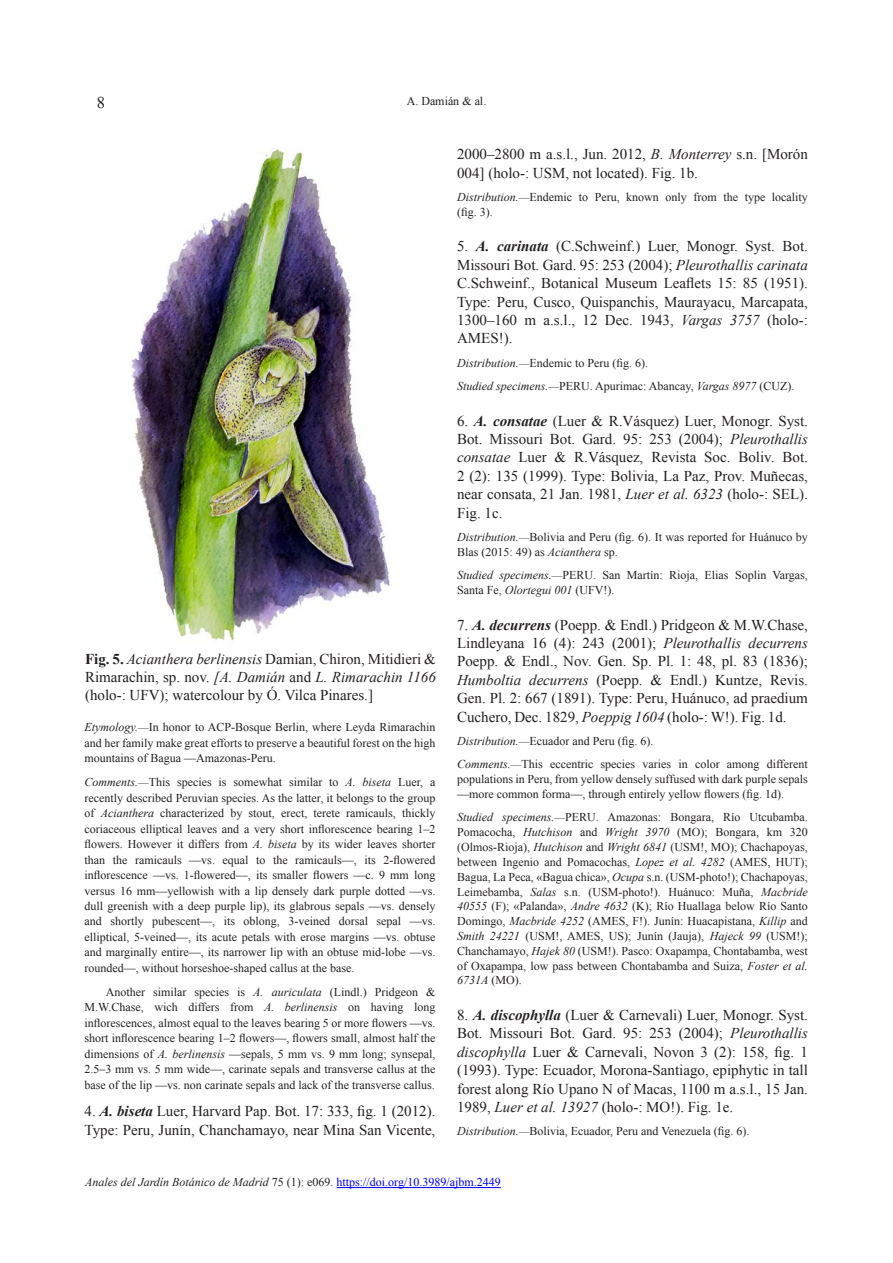
<style>
.page{position:relative;width:893px;height:1263px;background:#fff}
.page>*{position:absolute;margin:0;border:0;box-sizing:border-box;transform-origin:0 0}
.t1{font:16.5px "Times New Roman";color:#231f20}
.nombre_aceptado{font:15px/18.5px "Times New Roman";color:#231f20;text-align:justify}
.Titulo_articulo{font:15px/18px "Times New Roman";color:#231f20;text-align:justify}
.observaciones{font:12px/15.5px "Times New Roman";color:#231f20;text-align:justify}
.observaciones_ult{font:12px/14.9px "Times New Roman";color:#231f20}
.Parrafo_agradecimien{font:12px/15.5px "Times New Roman";color:#231f20;text-align:justify}
.t2{font:12px "Times New Roman";color:#00f}
.observaciones_ult-2{font:italic 12px "Times New Roman";color:#231f20}
.s1{font-weight:700}
.s2{font-style:italic}
.s3{font-weight:700;font-style:italic}
.s4{font-style:normal}
.s5{font-style:italic;color:#231f20}
.s6{color:#231f20}
</style>
<div class="page">
<hr style="left:337px;top:1187px;width:164px;height:1px;background:#00f">
<img style="left:131px;top:149px;width:265px;height:495px">
<h1 class="t1" style="left:97px;top:91px;width:10px">8</h1>
<p class="observaciones" style="left:407px;top:93px;width:81px">A. Damián &amp; al.</p>
<p class="Titulo_articulo" style="left:85px;top:649px;width:352px"><span class="s1">Fig. 5.</span> <span class="s2">Acianthera berlinensis</span> Damian, Chiron, Mitidieri &amp; Rimarachin, sp. nov. <span class="s2">[A. Damián</span> and <span class="s2">L. Rimarachin 1166 </span>(holo-: UFV); watercolour by Ó. Vilca Pinares.]</p>
<p class="observaciones" style="left:85px;top:719px;width:352px"><span class="s2">Etymology.—</span>In honor to ACP-Bosque Berlin, where Leyda Rimarachin and her family make great efforts to preserve a beautiful forest on the high mountains of Bagua —Amazonas-Peru.</p>
<p class="observaciones" style="left:85px;top:774px;width:352px"><span class="s2">Comments.—</span>This species is somewhat similar to <span class="s2">A. biseta</span> Luer, a recently described Peruvian species. As the latter, it belongs to the group of <span class="s2">Acianthera</span> characterized by stout, erect, terete ramicauls, thickly coriaceous elliptical leaves and a very short inflorescence bearing 1–2 flowers. However it differs from <span class="s2">A. biseta</span> by its wider leaves shorter than the ramicauls —vs. equal to the ramicauls—, its 2-flowered inflorescence —vs. 1-flowered—, its smaller flowers —c. 9 mm long versus 16 mm—yellowish with a lip densely dark purple dotted —vs. dull greenish with a deep purple lip), its glabrous sepals —vs. densely and shortly pubescent—, its oblong, 3-veined dorsal sepal —vs. elliptical, 5-veined—, its acute petals with erose margins —vs. obtuse and marginally entire—, its narrower lip with an obtuse mid-lobe —vs. rounded—, without horseshoe-shaped callus at the base.</p>
<p class="Parrafo_agradecimien" style="left:85px;top:984px;width:352px;text-indent:21px">Another similar species is <span class="s2">A. auriculata</span> (Lindl.) Pridgeon &amp; M.W.Chase, wich differs from <span class="s2">A. berlinensis</span> on having long inflorescences, almost equal to the leaves bearing 5 or more flowers —vs. short inflorescence bearing 1–2 flowers—, flowers small, almost half the dimensions of <span class="s2">A. berlinensis</span> —sepals, 5 mm vs. 9 mm long; synsepal, 2.5–3 mm vs. 5 mm wide—, carinate sepals and transverse callus at the base of the lip —vs. non carinate sepals and lack of the transverse callus.</p>
<p class="nombre_aceptado" style="left:85px;top:1101px;width:352px;line-height:19px">4. <span class="s3">A. biseta</span> Luer, Harvard Pap. Bot. 17: 333, fig. 1 (2012).<br>Type: Peru, Junín, Chanchamayo, near Mina San Vicente,</p>
<p class="nombre_aceptado" style="left:457px;top:145px;width:352px">2000–2800 m a.s.l., Jun. 2012, <span class="s2">B. Monterrey</span> s.n. [Morón<br>004] (holo-: USM, not located). Fig. 1b.</p>
<p class="observaciones_ult" style="left:457px;top:189px;width:352px"><span class="s2">Distribution.—</span>Endemic to Peru, known only from the type locality (fig. 3).</p>
<p class="nombre_aceptado" style="left:457px;top:237px;width:352px">5. <span class="s3">A. carinata</span> (C.Schweinf.) Luer, Monogr. Syst. Bot.<br>Missouri Bot. Gard. 95: 253 (2004); <span class="s2">Pleurothallis carinata </span>C.Schweinf., Botanical Museum Leaflets 15: 85 (1951).<br>Type: Peru, Cusco, Quispanchis, Maurayacu, Marcapata, 1300–160 m a.s.l., 12 Dec. 1943, <span class="s2">Vargas 3757</span> (holo-:<br>AMES!).</p>
<p class="observaciones" style="left:457px;top:355px;width:193px"><span class="s2">Distribution.—</span>Endemic to Peru (fig. 6).</p>
<p class="observaciones_ult-2" style="left:457px;top:378px;width:339px">Studied specimens.—<span class="s4">PERU. Apurimac: Abancay,</span> Vargas 8977 <span class="s4">(CUZ).</span></p>
<p class="nombre_aceptado" style="left:457px;top:411px;width:352px">6. <span class="s3">A. consatae</span> (Luer &amp; R.Vásquez) Luer, Monogr. Syst.<br>Bot. Missouri Bot. Gard. 95: 253 (2004); <span class="s2">Pleurothallis consatae</span> Luer &amp; R.Vásquez, Revista Soc. Boliv. Bot.<br>2 (2): 135 (1999). Type: Bolivia, La Paz, Prov. Muñecas, near consata, 21 Jan. 1981, <span class="s2">Luer et al. 6323</span> (holo-: SEL).<br>Fig. 1c.</p>
<p class="observaciones" style="left:457px;top:529px;width:352px;line-height:14.9px"><span class="s2">Distribution.—</span>Bolivia and Peru (fig. 6). It was reported for Huánuco by<br>Blas (2015: 49) as <span class="s2">Acianthera</span> sp.</p>
<p class="observaciones_ult" style="left:457px;top:568px;width:352px"><span class="s2">Studied specimens.—</span>PERU. San Martín: Rioja, Elias Soplin Vargas,<br>Santa Fe, <span class="s2">Olortegui 001</span> (UFV!).</p>
<p class="nombre_aceptado" style="left:457px;top:615px;width:352px">7. <span class="s3">A. decurrens</span> (Poepp. &amp; Endl.) Pridgeon &amp; M.W.Chase, Lindleyana 16 (4): 243 (2001); <span class="s2">Pleurothallis decurrens </span>Poepp. &amp; Endl., Nov. Gen. Sp. Pl. 1: 48, pl. 83 (1836); <span class="s2">Humboltia decurrens</span> (Poepp. &amp; Endl.) Kuntze, Revis.<br>Gen. Pl. 2: 667 (1891). Type: Peru, Huánuco, ad praedium Cuchero, Dec. 1829, <span class="s2">Poeppig 1604</span> (holo-: W!). Fig. 1d.</p>
<p class="observaciones" style="left:457px;top:733px;width:198px"><span class="s2">Distribution.—</span>Ecuador and Peru (fig. 6).</p>
<p class="observaciones" style="left:457px;top:757px;width:352px;line-height:14.9px"><span class="s2">Comments.—</span>This eccentric species varies in color among different populations in Peru, from yellow densely suffused with dark purple sepals —more common forma—, through entirely yellow flowers (fig. 1d).</p>
<p class="observaciones_ult" style="left:457px;top:810px;width:352px;text-align:justify"><span class="s2">Studied specimens.—</span>PERU. Amazonas: Bongara, Río Utcubamba.<br>Pomacocha, <span class="s2">Hutchison</span> and <span class="s2">Wright 3970</span> (MO); Bongara, km 320 (Olmos-Rioja), <span class="s2">Hutchison</span> and <span class="s2">Wright 6841</span> (USM!, MO); Chachapoyas, between Ingenio and Pomacochas, <span class="s2">Lopez et al. 4282</span> (AMES, HUT); Bagua, La Peca, «Bagua chica», <span class="s2">Ocupa</span> s.n. (USM-photo!); Chachapoyas, Leimebamba, <span class="s2">Salas</span> s.n. (USM-photo!). Huánuco: Muña, <span class="s2">Macbride 40555</span> (F); «Palanda», <span class="s2">Andre 4632</span> (K); Río Huallaga below Río Santo Domingo, <span class="s2">Macbride 4252</span> (AMES, F!). Junín: Huacapistana, <span class="s2">Killip</span> and <span class="s2">Smith 24221</span> (USM!, AMES, US); Junín (Jauja), <span class="s2">Hajeck 99</span> (USM!); Chanchamayo, <span class="s2">Hajek 80</span> (USM!). Pasco: Oxapampa, Chontabamba, west of Oxapampa, low pass between Chontabamba and Suiza, <span class="s2">Foster et al.<br>6731A</span> (MO).</p>
<p class="nombre_aceptado" style="left:457px;top:1005px;width:352px">8. <span class="s3">A. discophylla</span> (Luer &amp; Carnevali) Luer, Monogr. Syst.<br>Bot. Missouri Bot. Gard. 95: 253 (2004); <span class="s2">Pleurothallis discophylla</span> Luer &amp; Carnevali, Novon 3 (2): 158, fig. 1 (1993). Type: Ecuador, Morona-Santiago, epiphytic in tall forest along Río Upano N of Macas, 1100 m a.s.l., 15 Jan.<br>1989, <span class="s2">Luer et al. 13927</span> (holo-: MO!). Fig. 1e.</p>
<p class="observaciones" style="left:457px;top:1123px;width:294px"><span class="s2">Distribution.—</span>Bolivia, Ecuador, Peru and Venezuela (fig. 6).</p>
<p class="t2" style="left:85px;top:1174px;width:417px"><span class="s5">Anales del Jardín Botánico de Madrid</span> <span class="s6">75 (1): e069.</span> https://doi.org/10.3989/ajbm.2449</p>
</div>
